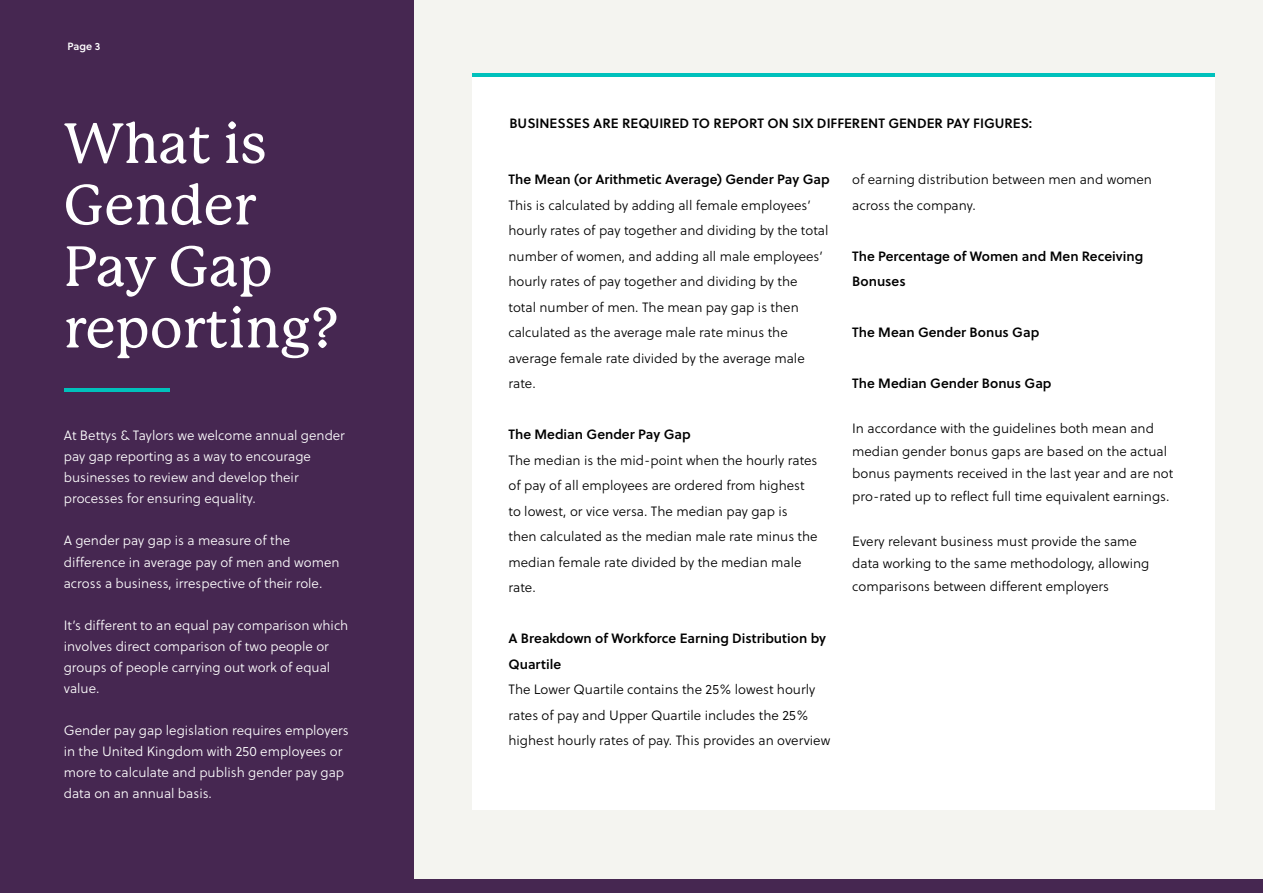
<style>
.page{position:relative;width:1263px;height:893px;background:#fff}
.page>*{position:absolute;margin:0;border:0;box-sizing:border-box;transform-origin:0 0}
.t1{font:500 55.5px/61.5px "P22 Mackinac Pro";color:#fff}
.t2{font:300 13.5px/25.5px "Soleil";color:#000}
.t3{font:300 13.5px/21px "Soleil";color:#fff}
.t4{font:13.5px/25.5px "Soleil Sb";color:#000}
.t5{font:10.5px "Soleil Sb";color:#fff}
</style>
<div class="page">
<div style="left:0;top:0;width:415px;height:893px;background:#462751"></div>
<div style="left:415px;top:0;width:848px;height:893px;background:#f4f4f0"></div>
<div style="left:472px;top:74px;width:743px;height:736px;background:#fff"></div>
<div style="left:403px;top:879px;width:860px;height:14px;background:#462751"></div>
<hr style="left:64px;top:388px;width:106px;height:4px;background:#00c1bc">
<hr style="left:472px;top:73px;width:743px;height:4px;background:#00c1bc">
<p class="t5" style="left:68px;top:39px;width:34px">Page 3</p>
<h1 class="t1" style="left:64px;top:113px;width:276px">What is<br>Gender<br>Pay Gap reporting?</h1>
<p class="t4" style="left:509px;top:109px;width:524px">BUSINESSES ARE REQUIRED TO REPORT ON SIX DIFFERENT GENDER PAY FIGURES:</p>
<p class="t4" style="left:508px;top:166px;width:323px">The Mean (or Arithmetic Average) Gender Pay Gap</p>
<p class="t2" style="left:508px;top:192px;width:321px">This is calculated by adding all female employees’ hourly rates of pay together and dividing by the total number of women, and adding all male employees’ hourly rates of pay together and dividing by the total number of men. The mean pay gap is then calculated as the average male rate minus the average female rate divided by the average male rate.</p>
<p class="t2" style="left:852px;top:167px;width:301px">of earning distribution between men and women across the company.</p>
<p class="t4" style="left:852px;top:243px;width:293px">The Percentage of Women and Men Receiving<br>Bonuses</p>
<p class="t4" style="left:852px;top:319px;width:189px">The Mean Gender Bonus Gap</p>
<p class="t4" style="left:852px;top:370px;width:201px">The Median Gender Bonus Gap</p>
<p class="t2" style="left:852px;top:417px;width:323px;line-height:22.5px">In accordance with the guidelines both mean and median gender bonus gaps are based on the actual bonus payments received in the last year and are not pro-rated up to reflect full time equivalent earnings.</p>
<p class="t2" style="left:852px;top:530px;width:299px;line-height:22.5px">Every relevant business must provide the same data working to the same methodology, allowing comparisons between different employers</p>
<p class="t4" style="left:508px;top:421px;width:184px">The Median Gender Pay Gap</p>
<p class="t2" style="left:508px;top:447px;width:311px">The median is the mid-point when the hourly rates of pay of all employees are ordered from highest to lowest, or vice versa. The median pay gap is then calculated as the median male rate minus the median female rate divided by the median male rate.</p>
<p class="t3" style="left:64px;top:425px;width:283px">At Bettys &amp; Taylors we welcome annual gender pay gap reporting as a way to encourage businesses to review and develop their processes for ensuring equality.</p>
<p class="t3" style="left:64px;top:530px;width:277px">A gender pay gap is a measure of the difference in average pay of men and women across a business, irrespective of their role.</p>
<p class="t3" style="left:64px;top:614px;width:286px">It’s different to an equal pay comparison which involves direct comparison of two people or groups of people carrying out work of equal value.</p>
<p class="t3" style="left:64px;top:719px;width:286px">Gender pay gap legislation requires employers in the United Kingdom with 250 employees or more to calculate and publish gender pay gap data on an annual basis.</p>
<p class="t4" style="left:508px;top:625px;width:319px">A Breakdown of Workforce Earning Distribution by<br>Quartile</p>
<p class="t2" style="left:508px;top:677px;width:323px">The Lower Quartile contains the 25% lowest hourly rates of pay and Upper Quartile includes the 25% highest hourly rates of pay. This provides an overview</p>
</div>
